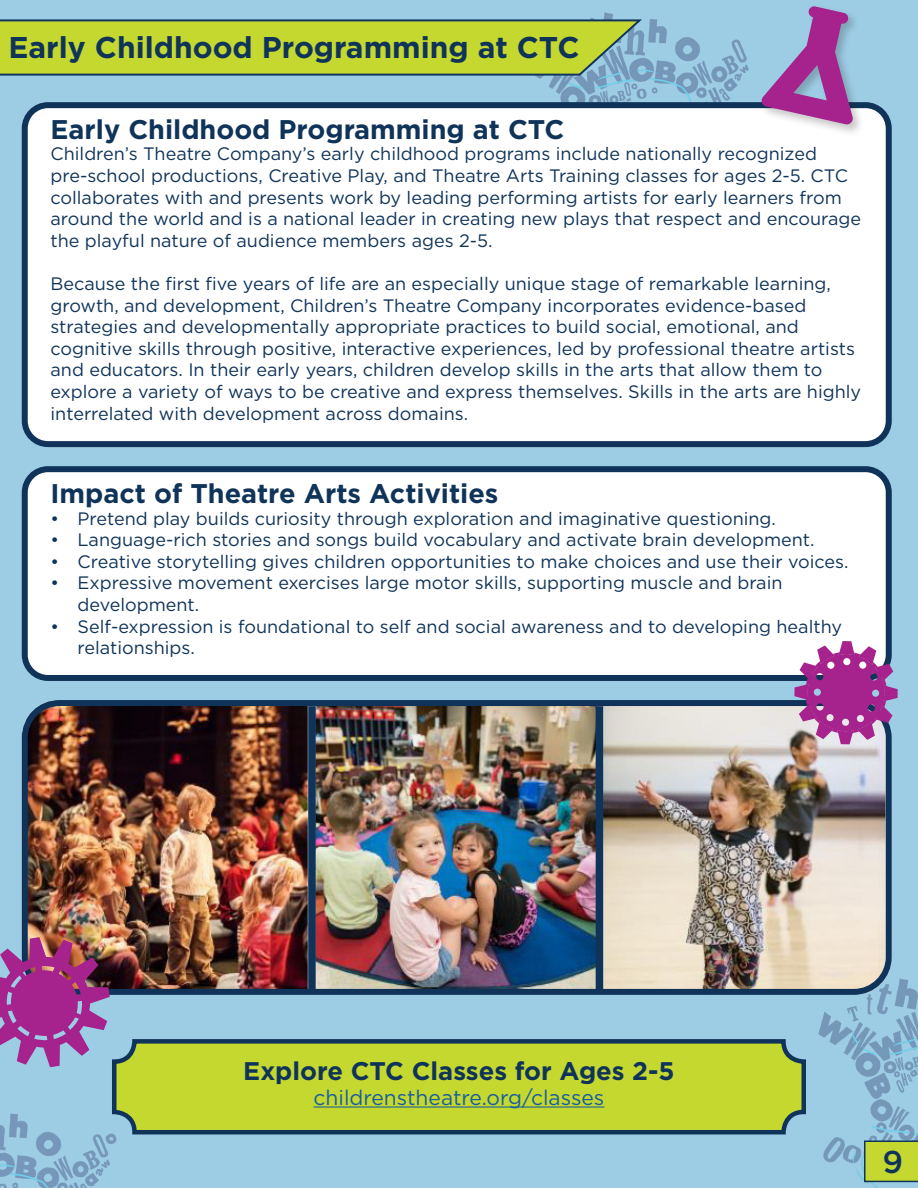
<style>
.page{position:relative;width:918px;height:1188px;background:#9dcde5}
.page>*{position:absolute;margin:0;border:0;box-sizing:border-box;transform-origin:0 0}
.page_numbers{font:500 31.5px "Gotham";color:#103459}
.t1{font:700 30px "Gotham";color:#103459}
.t2{font:700 27px "Gotham";color:#103459}
.t3{font:700 25.5px "Gotham";color:#103459}
.t4{font:21px "Gotham";color:#175d9e}
.t5{font:18px/21.6px "Gotham";color:#103459}
</style>
<div class="page">
<img style="left:537px;top:12px;width:212px;height:90px">
<div style="left:25px;top:105px;width:864px;height:339px;background:#fff;border-radius:23px"></div>
<div style="left:22px;top:102px;width:870px;height:345px;border:6px solid #103459;border-radius:23px"></div>
<div style="left:25px;top:469px;width:864px;height:209px;background:#fff;border-radius:23px"></div>
<div style="left:22px;top:466px;width:870px;height:215px;border:6px solid #103459;border-radius:23px"></div>
<svg style="left:0;top:18px;width:645px;height:59px;background:#b2ca42"></svg>
<img style="left:498px;top:978px;width:420px;height:210px">
<img style="left:0;top:1113px;width:119px;height:75px">
<svg style="left:863px;top:1140px;width:55px;height:43px;background:#b0c73c"></svg>
<img style="left:29px;top:707px;width:863px;height:288px">
<div style="left:22px;top:700px;width:870px;height:295px;border:6px solid #103459;border-radius:35px"></div>
<div style="left:308px;top:706px;width:8px;height:283px;background:#103459"></div>
<div style="left:596px;top:706px;width:7px;height:283px;background:#103459"></div>
<div style="left:759px;top:4px;width:106px;height:133px;background:#231f20;opacity:.25"></div>
<svg style="left:759px;top:4px;width:95px;height:121px"></svg>
<img style="left:0;top:937px;width:112px;height:131px">
<svg style="left:794px;top:641px;width:104px;height:103px"></svg>
<div style="left:114px;top:1041px;width:690px;height:91px;background:#c4d830;border-radius:20px"></div>
<div style="left:112px;top:1039px;width:694px;height:95px;border:4px solid #103459;border-radius:20px"></div>
<hr style="left:314px;top:1107px;width:290px;height:1px;background:#175d9e">
<p class="t1" style="left:8px;top:27px;width:573px">Early Childhood Programming at CTC</p>
<p class="t2" style="left:51px;top:111px;width:516px">Early Childhood Programming at CTC</p>
<p class="t5" style="left:51px;top:143px;width:812px">Children’s Theatre Company’s early childhood programs include nationally recognized pre-school productions, Creative Play, and Theatre Arts Training classes for ages 2-5. CTC collaborates with and presents work by leading performing artists for early learners from around the world and is a national leader in creating new plays that respect and encourage the playful nature of audience members ages 2-5.</p>
<p class="t5" style="left:51px;top:273px;width:812px">Because the first five years of life are an especially unique stage of remarkable learning, growth, and development, Children’s Theatre Company incorporates evidence-based strategies and developmentally appropriate practices to build social, emotional, and cognitive skills through positive, interactive experiences, led by professional theatre artists and educators. In their early years, children develop skills in the arts that allow them to explore a variety of ways to be creative and express themselves. Skills in the arts are highly interrelated with development across domains.</p>
<p class="t2" style="left:51px;top:475px;width:450px">Impact of Theatre Arts Activities</p>
<p class="t5" style="left:51px;top:507px;width:727px">• Pretend play builds curiosity through exploration and imaginative questioning.</p>
<p class="t5" style="left:51px;top:529px;width:766px">• Language-rich stories and songs build vocabulary and activate brain development.</p>
<p class="t5" style="left:51px;top:550px;width:800px">• Creative storytelling gives children opportunities to make choices and use their voices.</p>
<p class="t5" style="left:78px;top:572px;width:707px;text-indent:-27px">• Expressive movement exercises large motor skills, supporting muscle and brain development.</p>
<p class="t5" style="left:78px;top:615px;width:766px;text-indent:-27px">• Self-expression is foundational to self and social awareness and to developing healthy relationships.</p>
<p class="t3" style="left:243px;top:1054px;width:433px">Explore CTC Classes for Ages 2-5</p>
<p class="t4" style="left:314px;top:1084px;width:292px">childrenstheatre.org/classes</p>
<p class="page_numbers" style="left:883px;top:1141px;width:22px">9</p>
</div>
